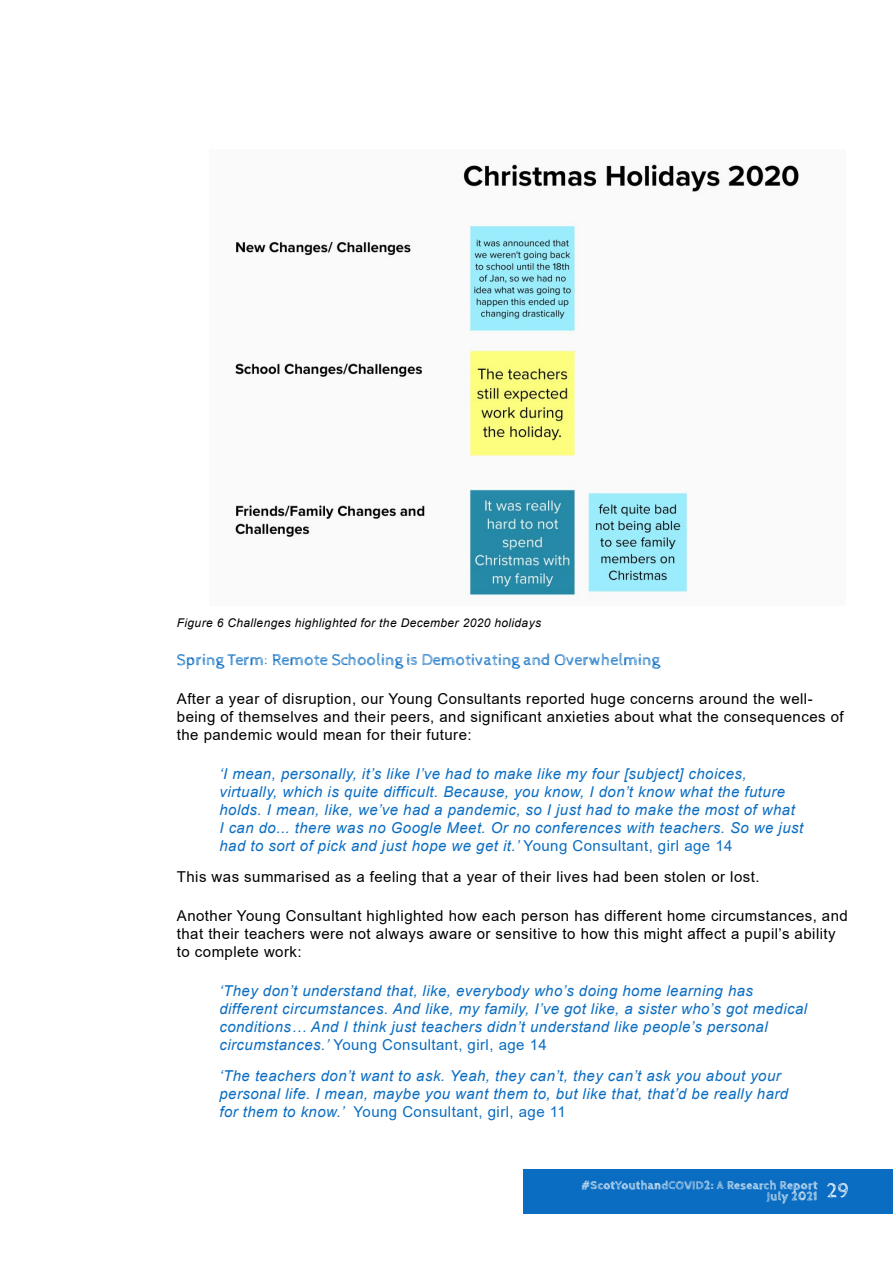
<style>
.page{position:relative;width:893px;height:1263px;background:#fff}
.page>*{position:absolute;margin:0;border:0;box-sizing:border-box;transform-origin:0 0}
.t1{font:16.5px "Cabin Sketch";color:#0b6dc1}
.t2{font:italic 15px/18px "Arial";letter-spacing:.03em;color:#0b6dc1}
.t3{font:15px/18px "Arial";letter-spacing:.03em;color:#000}
.t4{font:italic 12px "Arial";letter-spacing:.03em;color:#000}
.t5{font:700 12px/11.1px "Cabin Sketch";letter-spacing:.03em;color:#fff}
.s1{font-style:normal}
</style>
<div class="page">
<div style="left:523px;top:1169px;width:370px;height:45px;background:#0b6dc1"></div>
<img style="left:235px;top:163px;width:564px;height:433px">
<p class="t4" style="left:177px;top:615px;width:366px">Figure 6 Challenges highlighted for the December 2020 holidays</p>
<p class="t1" style="left:177px;top:650px;width:484px">Spring Term: Remote Schooling is Demotivating and Overwhelming</p>
<p class="t3" style="left:177px;top:689px;width:668px">After a year of disruption, our Young Consultants reported huge concerns around the well&shy;being of themselves and their peers, and significant anxieties about what the consequences of the pandemic would mean for their future:</p>
<p class="t2" style="left:219px;top:765px;width:585px">‘I mean, personally, it’s like I’ve had to make like my four [subject] choices, virtually, which is quite difficult. Because, you know, I don’t know what the future holds. I mean, like, we’ve had a pandemic, so I just had to make the most of what<br>I can do... there was no Google Meet. Or no conferences with teachers. So we just had to sort of pick and just hope we get it.’ <span class="s1">Young Consultant, girl age 14</span></p>
<p class="t3" style="left:177px;top:867px;width:584px">This was summarised as a feeling that a year of their lives had been stolen or lost.</p>
<p class="t3" style="left:177px;top:907px;width:672px">Another Young Consultant highlighted how each person has different home circumstances, and that their teachers were not always aware or sensitive to how this might affect a pupil’s ability to complete work:</p>
<p class="t2" style="left:219px;top:982px;width:589px">‘They don’t understand that, like, everybody who’s doing home learning has different circumstances. And like, my family, I’ve got like, a sister who’s got medical conditions… And I think just teachers didn’t understand like people’s personal circumstances.’ <span class="s1">Young Consultant, girl, age 14</span></p>
<p class="t2" style="left:219px;top:1067px;width:570px">‘The teachers don’t want to ask. Yeah, they can’t, they can’t ask you about your personal life. I mean, maybe you want them to, but like that, that’d be really hard for them to know.’ <span class="s1">Young Consultant, girl, age 11</span></p>
<p class="t5" style="left:767px;top:1180px;width:84px;text-indent:-185px">#ScotYouthandCOVID2: A Research Report<br>July 2021 <sup>29</sup></p>
</div>
